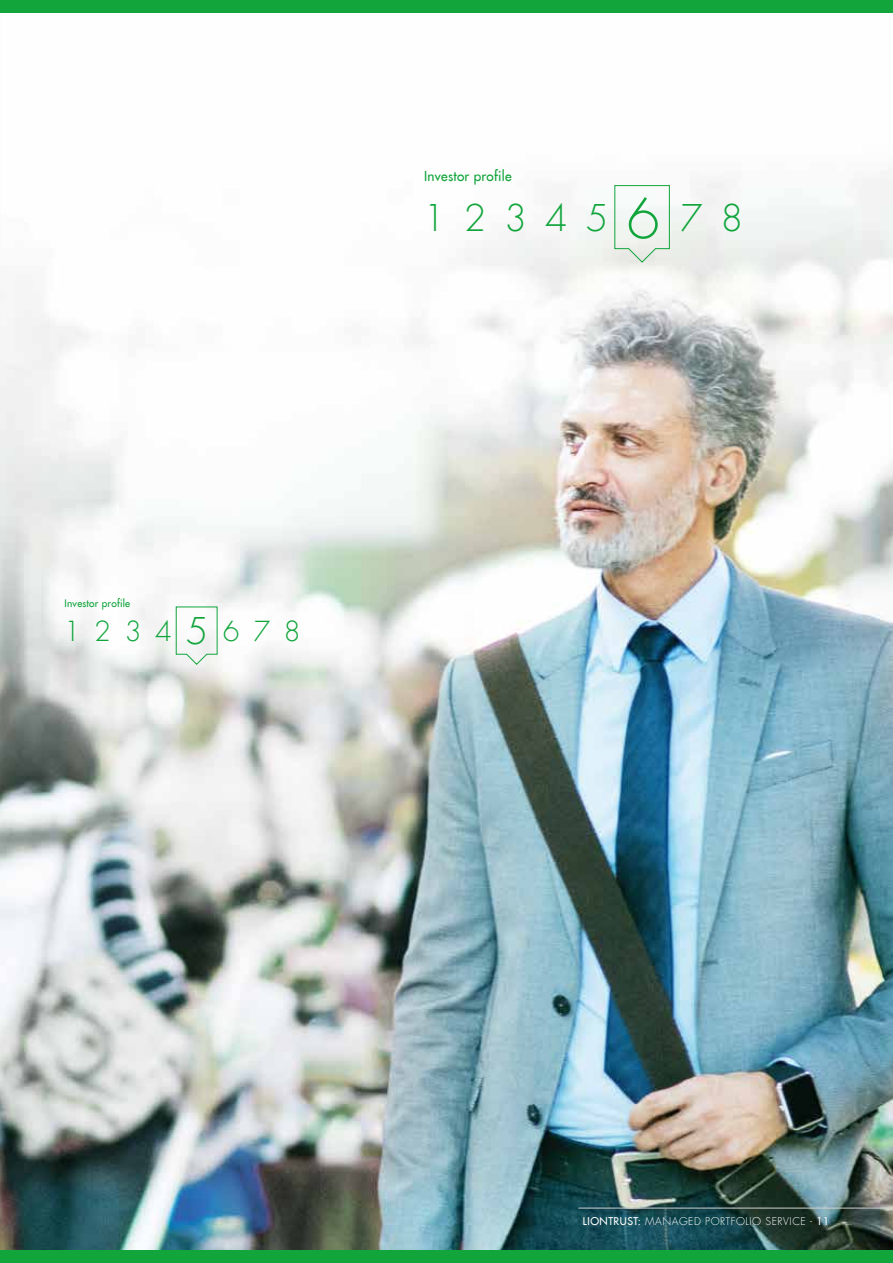
<style>
.page{position:relative;width:893px;height:1263px;background:#fff}
.page>*{position:absolute;margin:0;border:0;box-sizing:border-box;transform-origin:0 0}
.t1{font:300 36px "Futura LT";color:#11a53c}
.t2{font:300 27px "Futura LT";color:#11a53c}
.t3{font:13.5px "Futura LT";letter-spacing:.02em;color:#11a53c}
.t4{font:300 10.5px "Futura LT";letter-spacing:.05em;color:#fff}
.t5{font:10.2px "Futura LT";letter-spacing:.02em;color:#11a53c}
.s1{font-size:54px}
.s2{font-size:36px}
.s3{font-weight:400}
</style>
<div class="page">
<img style="left:0;top:179px;width:893px;height:1071px">
<svg style="left:614px;top:185px;width:56px;height:78px"></svg>
<svg style="left:175px;top:606px;width:43px;height:59px"></svg>
<hr style="left:578px;top:1208px;width:315px;height:1px;background:#d0d0d0">
<div style="left:0;top:0;width:893px;height:13px;background:#11a53c"></div>
<div style="left:0;top:1250px;width:893px;height:13px;background:#11a53c"></div>
<p class="t3" style="left:424px;top:167px;width:89px">Investor profile</p>
<h1 class="t1" style="left:423px;top:196px;width:322px">1 2 3 4 5 <span class="s1">6</span> 7 8</h1>
<p class="t5" style="left:65px;top:597px;width:67px">Investor profile</p>
<h2 class="t2" style="left:64px;top:615px;width:238px">1 2 3 4 <span class="s2">5</span> 6 7 8</h2>
<p class="t4" style="left:583px;top:1215px;width:248px"><span class="s3">LIONTRUST:</span> MANAGED PORTFOLIO SERVICE - <span class="s3">11</span></p>
</div>
